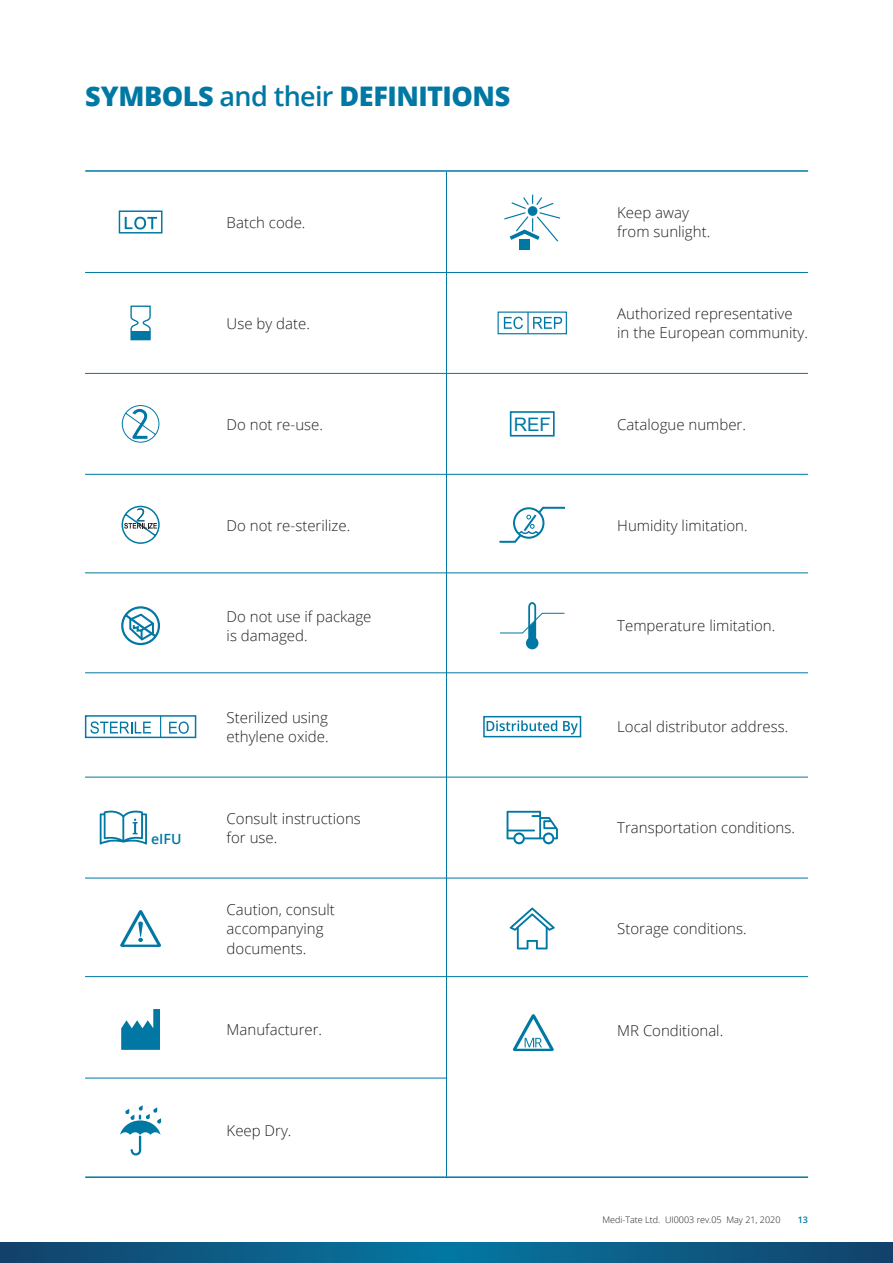
<style>
.page{position:relative;width:893px;height:1263px;background:#fff}
.page>*{position:absolute;margin:0;border:0;box-sizing:border-box;transform-origin:0 0}
.t1{font:800 27px "Open Sans";letter-spacing:-.02em;color:#0178a4}
.t2{font:18.6px "Arial";color:#0178a4}
.t3{font:300 15px/19.5px "Open Sans";color:#231f20}
.t4{font:600 14.1px "Open Sans";color:#0178a4}
.t5{font:300 9px "Open Sans";color:#231f20}
.t6{font:600 9px "Open Sans";color:#0178a4}
.s1{font-weight:600}
</style>
<div class="page">
<svg style="left:0;top:1243px;width:893px;height:20px"></svg>
<svg style="left:130px;top:305px;width:21px;height:36px"></svg>
<div style="left:131px;top:331px;width:19px;height:8px;background:#0178a4"></div>
<div style="left:119px;top:210px;width:43px;height:23px;border:1px solid #0178a4"></div>
<svg style="left:125px;top:217px;width:32px;height:12px"></svg>
<svg style="left:120px;top:1105px;width:41px;height:50px"></svg>
<div style="left:85px;top:715px;width:111px;height:23px;background:#fff;border:1px solid #0178a4"></div>
<svg style="left:160px;top:716px;width:1px;height:21px"></svg>
<svg style="left:169px;top:721px;width:20px;height:13px"></svg>
<svg style="left:90px;top:721px;width:61px;height:13px"></svg>
<svg style="left:121px;top:405px;width:39px;height:38px"></svg>
<svg style="left:121px;top:505px;width:39px;height:39px"></svg>
<svg style="left:120px;top:910px;width:41px;height:37px"></svg>
<svg style="left:121px;top:1009px;width:39px;height:41px"></svg>
<svg style="left:121px;top:606px;width:39px;height:40px"></svg>
<svg style="left:100px;top:811px;width:47px;height:33px"></svg>
<hr style="left:85px;top:170px;width:723px;height:2px;background:#0178a4">
<hr style="left:85px;top:1176px;width:723px;height:2px;background:#0178a4">
<div style="left:510px;top:411px;width:45px;height:25px;background:#fff;border:2px solid #0178a4"></div>
<div style="left:520px;top:239px;width:10px;height:10px;background:#0178a4"></div>
<svg style="left:504px;top:194px;width:57px;height:49px"></svg>
<div style="left:498px;top:312px;width:69px;height:22px;background:#fff;border:1px solid #0178a4"></div>
<svg style="left:504px;top:317px;width:19px;height:12px"></svg>
<svg style="left:533px;top:317px;width:29px;height:12px"></svg>
<hr style="left:527px;top:312px;width:2px;height:22px;background:#0178a4">
<div style="left:526px;top:637px;width:12px;height:12px;background:#0178a4;border-radius:50%"></div>
<svg style="left:500px;top:602px;width:65px;height:46px"></svg>
<div style="left:483px;top:716px;width:98px;height:21px;border:2px solid #0178a4"></div>
<svg style="left:487px;top:720px;width:91px;height:14px"></svg>
<svg style="left:510px;top:907px;width:45px;height:42px"></svg>
<svg style="left:507px;top:811px;width:51px;height:33px"></svg>
<svg style="left:499px;top:506px;width:66px;height:37px"></svg>
<hr style="left:85px;top:272px;width:723px;height:1px;background:#0178a4">
<hr style="left:85px;top:373px;width:723px;height:1px;background:#0178a4">
<hr style="left:85px;top:474px;width:723px;height:1px;background:#0178a4">
<hr style="left:85px;top:573px;width:723px;height:1px;background:#0178a4">
<hr style="left:85px;top:672px;width:723px;height:1px;background:#0178a4">
<hr style="left:85px;top:777px;width:723px;height:1px;background:#0178a4">
<hr style="left:85px;top:878px;width:723px;height:1px;background:#0178a4">
<hr style="left:85px;top:976px;width:723px;height:1px;background:#0178a4">
<hr style="left:85px;top:1078px;width:361px;height:1px;background:#0178a4">
<hr style="left:446px;top:172px;width:1px;height:1005px;background:#0178a4">
<svg style="left:513px;top:1014px;width:41px;height:37px"></svg>
<h1 class="t1" style="left:85px;top:75px;width:427px">SYMBOLS <span class="s1">and their</span> DEFINITIONS</h1>
<p class="t3" style="left:227px;top:212px;width:80px">Batch code.</p>
<p class="t4" style="left:151px;top:829px;width:32px">eIFU</p>
<p class="t3" style="left:227px;top:313px;width:85px">Use by date.</p>
<p class="t3" style="left:227px;top:414px;width:98px">Do not re-use.</p>
<p class="t3" style="left:227px;top:515px;width:125px">Do not re-sterilize.</p>
<p class="t3" style="left:227px;top:606px;width:146px">Do not use if package is damaged.</p>
<p class="t3" style="left:227px;top:707px;width:103px">Sterilized using ethylene oxide.</p>
<p class="t3" style="left:227px;top:808px;width:136px">Consult instructions for use.</p>
<p class="t3" style="left:227px;top:899px;width:110px">Caution, consult accompanying documents.</p>
<p class="t3" style="left:227px;top:1019px;width:97px">Manufacturer.</p>
<p class="t3" style="left:227px;top:1120px;width:66px">Keep Dry.</p>
<p class="t2" style="left:514px;top:412px;width:39px">REF</p>
<p class="t3" style="left:617px;top:202px;width:95px">Keep away from sunlight.</p>
<p class="t3" style="left:617px;top:303px;width:192px">Authorized representative in the European community.</p>
<p class="t3" style="left:617px;top:414px;width:130px">Catalogue number.</p>
<p class="t3" style="left:617px;top:515px;width:132px">Humidity limitation.</p>
<p class="t3" style="left:617px;top:616px;width:160px">Temperature limitation.</p>
<p class="t3" style="left:617px;top:717px;width:173px">Local distributor address.</p>
<p class="t3" style="left:617px;top:818px;width:179px">Transportation conditions.</p>
<p class="t3" style="left:617px;top:919px;width:131px">Storage conditions.</p>
<p class="t3" style="left:617px;top:1020px;width:107px">MR Conditional.</p>
<p class="t5" style="left:602px;top:1214px;width:180px">Medi-Tate Ltd. UI0003 rev.05 May 21, 2020</p>
<p class="t6" style="left:798px;top:1214px;width:12px">13</p>
</div>
